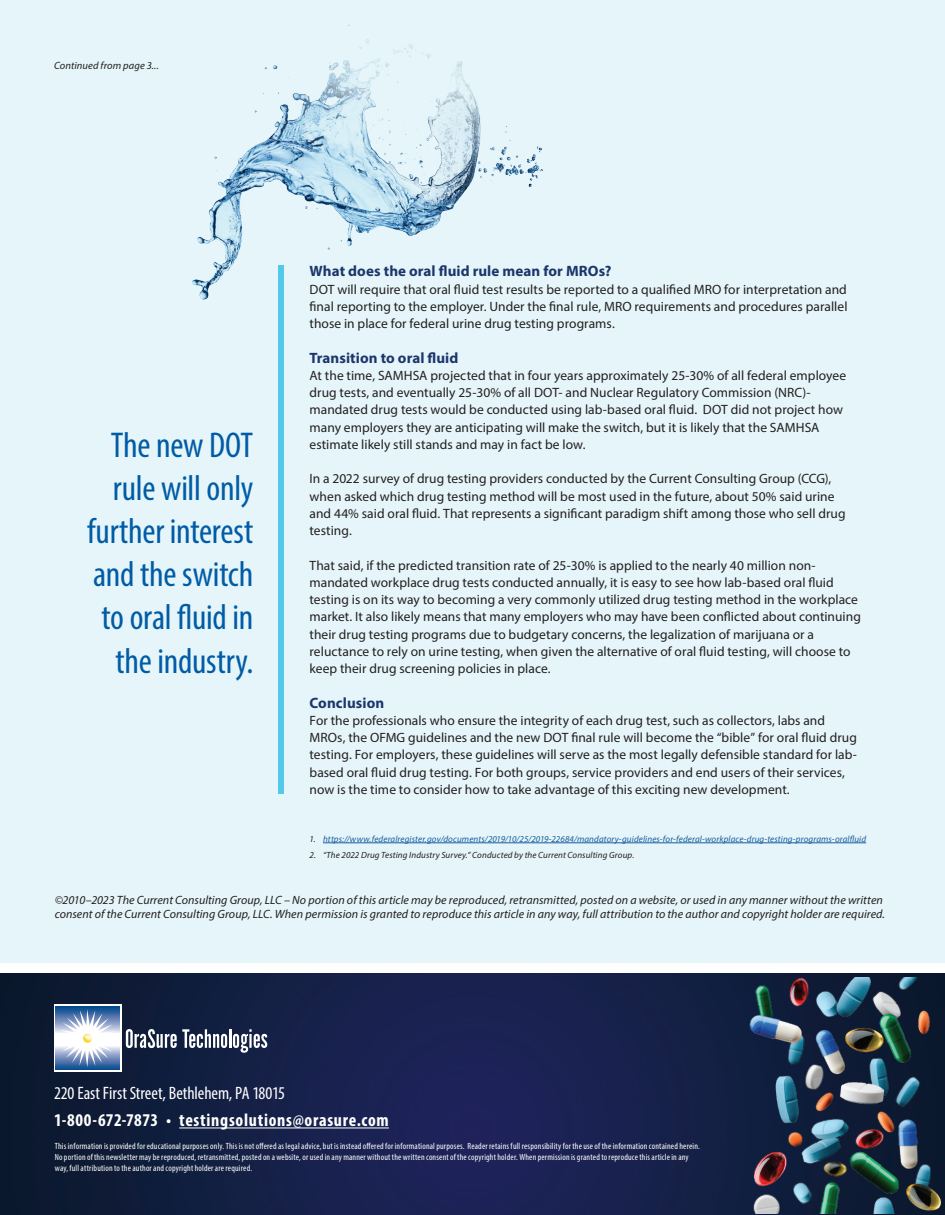
<style>
.page{position:relative;width:945px;height:1215px;background:#fff}
.page>*{position:absolute;margin:0;border:0;box-sizing:border-box;transform-origin:0 0}
.t1{font:condensed 36px/43.2px "Myriad Pro";letter-spacing:-.01em;color:#015ca6;text-align:right}
.t2{font:700 condensed 18px "Myriad Pro";letter-spacing:.04em;color:#fff}
.t3{font:condensed 18px "Myriad Pro";letter-spacing:-.005em;color:#fff}
.t4{font:700 15px "Myriad Pro";letter-spacing:.005em;color:#1c366c}
.t5{font:13.5px/17.2px "Myriad Pro";letter-spacing:.005em;color:#231f20}
.t6{font:italic 12px/14.4px "Myriad Pro";letter-spacing:.005em;color:#231f20}
.t7{font:italic 10.5px "Myriad Pro";letter-spacing:.015em;color:#231f20}
.t8{font:condensed 9px/10.8px "Myriad Pro";letter-spacing:.02em;color:#fff}
.t9{font:italic 9px "Myriad Pro";letter-spacing:.015em;color:#175d9e}
.t10{font:italic 9px "Myriad Pro";letter-spacing:.015em;color:#231f20}
.s1{color:#231f20}
</style>
<div class="page">
<div style="left:0;top:0;width:945px;height:963px;background:#e5f5f9"></div>
<img style="left:0;top:974px;width:945px;height:241px">
<img style="left:716px;top:977px;width:229px;height:236px">
<hr style="left:179px;top:1128px;width:210px;height:1px;background:#fff">
<svg style="left:54px;top:1004px;width:67px;height:68px"></svg>
<svg style="left:126px;top:1029px;width:141px;height:24px"></svg>
<div style="left:56px;top:1007px;width:63px;height:63px;background:linear-gradient(to right,#165696,#165696)"></div>
<svg style="left:58px;top:1009px;width:59px;height:58px"></svg>
<div style="left:278px;top:265px;width:6px;height:529px;background:#52c9e6"></div>
<hr style="left:323px;top:843px;width:543px;height:1px;background:#175d9e">
<img style="left:192px;top:24px;width:351px;height:276px">
<p class="t7" style="left:54px;top:59px;width:106px">Continued from page 3...</p>
<h1 class="t1" style="left:87px;top:423px;width:168px">The new DOT rule will only further interest and the switch to oral fluid in the industry.</h1>
<p class="t4" style="left:310px;top:262px;width:303px">What does the oral fluid rule mean for MROs?</p>
<p class="t5" style="left:310px;top:280px;width:540px;text-align:justify">DOT will require that oral fluid test results be reported to a qualified MRO for interpretation and final reporting to the employer. Under the final rule, MRO requirements and procedures parallel those in place for federal urine drug testing programs.</p>
<p class="t4" style="left:310px;top:348px;width:150px">Transition to oral fluid</p>
<p class="t5" style="left:310px;top:367px;width:538px">At the time, SAMHSA projected that in four years approximately 25-30% of all federal employee drug tests, and eventually 25-30% of all DOT- and Nuclear Regulatory Commission (NRC)- mandated drug tests would be conducted using lab-based oral fluid. DOT did not project how many employers they are anticipating will make the switch, but it is likely that the SAMHSA estimate likely still stands and may in fact be low.</p>
<p class="t5" style="left:310px;top:470px;width:538px">In a 2022 survey of drug testing providers conducted by the Current Consulting Group (CCG), when asked which drug testing method will be most used in the future, about 50% said urine and 44% said oral fluid. That represents a significant paradigm shift among those who sell drug testing.</p>
<p class="t5" style="left:310px;top:556px;width:553px">That said, if the predicted transition rate of 25-30% is applied to the nearly 40 million non&shy;mandated workplace drug tests conducted annually, it is easy to see how lab-based oral fluid testing is on its way to becoming a very commonly utilized drug testing method in the workplace market. It also likely means that many employers who may have been conflicted about continuing their drug testing programs due to budgetary concerns, the legalization of marijuana or a reluctance to rely on urine testing, when given the alternative of oral fluid testing, will choose to keep their drug screening policies in place.</p>
<p class="t4" style="left:310px;top:693px;width:76px">Conclusion</p>
<p class="t5" style="left:310px;top:712px;width:549px">For the professionals who ensure the integrity of each drug test, such as collectors, labs and MROs, the OFMG guidelines and the new DOT final rule will become the “bible” for oral fluid drug testing. For employers, these guidelines will serve as the most legally defensible standard for lab&shy;based oral fluid drug testing. For both groups, service providers and end users of their services, now is the time to consider how to take advantage of this exciting new development.</p>
<p class="t9" style="left:310px;top:833px;width:558px"><span class="s1">1.</span> https://www.federalregister.gov/documents/2019/10/25/2019-22684/mandatory-guidelines-for-federal-workplace-drug-testing-programs-oralfluid</p>
<p class="t10" style="left:310px;top:850px;width:326px">2. “The 2022 Drug Testing Industry Survey.” Conducted by the Current Consulting Group.</p>
<p class="t6" style="left:55px;top:892px;width:832px">©2010–2023 The Current Consulting Group, LLC – No portion of this article may be reproduced, retransmitted, posted on a website, or used in any manner without the written consent of the Current Consulting Group, LLC. When permission is granted to reproduce this article in any way, full attribution to the author and copyright holder are required.</p>
<h2 class="t3" style="left:54px;top:1082px;width:233px">220 East First Street, Bethlehem, PA 18015</h2>
<h2 class="t2" style="left:54px;top:1109px;width:336px">1-800-672-7873 • testingsolutions@orasure.com</h2>
<p class="t8" style="left:55px;top:1141px;width:647px">This information is provided for educational purposes only. This is not offered as legal advice, but is instead offered for informational purposes. Reader retains full responsibility for the use of the information contained herein.<br>No portion of this newsletter may be reproduced, retransmitted, posted on a website, or used in any manner without the written consent of the copyright holder. When permission is granted to reproduce this article in any way, full attribution to the author and copyright holder are required.</p>
</div>
